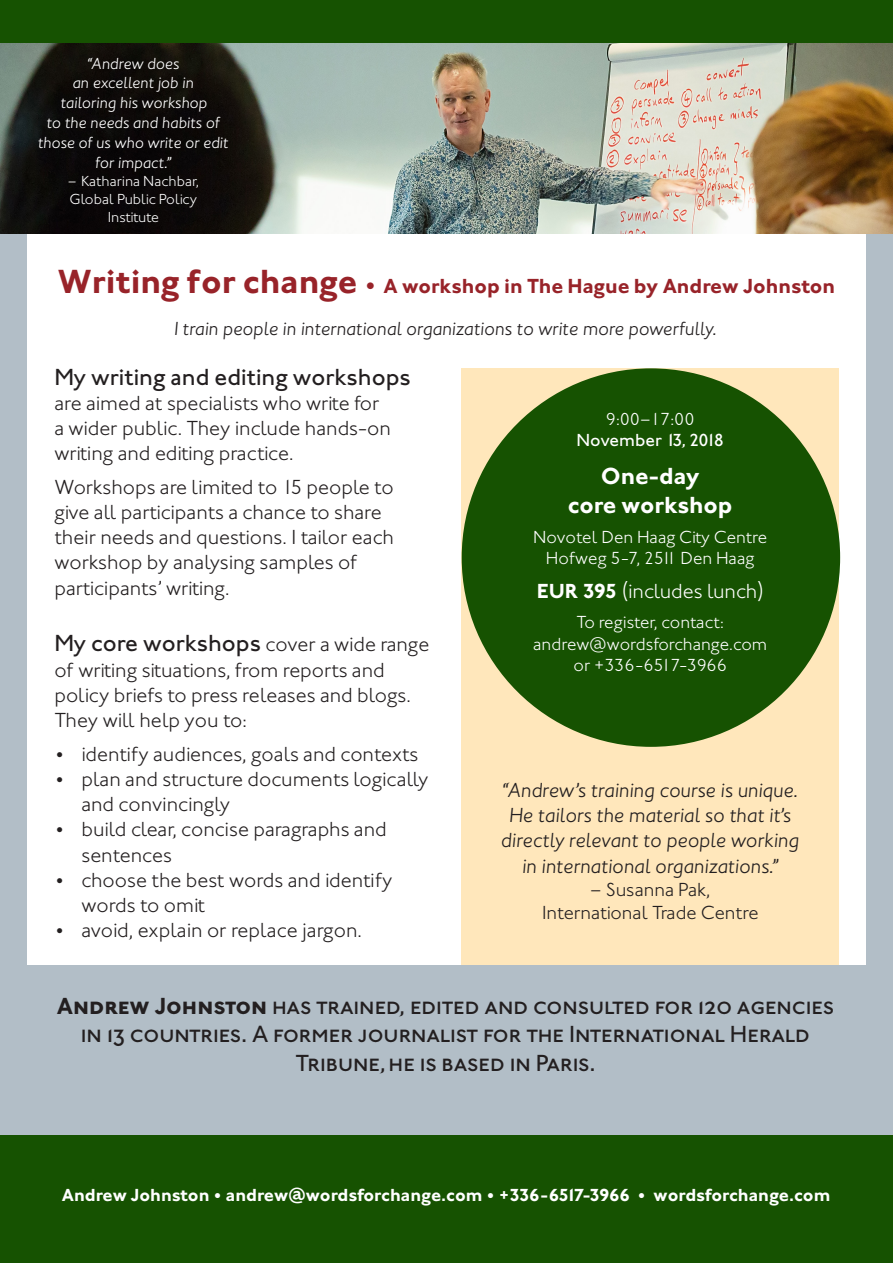
<style>
.page{position:relative;width:893px;height:1263px;background:#fff}
.page>*{position:absolute;margin:0;border:0;box-sizing:border-box;transform-origin:0 0}
.t1{font:500 24px/28.8px "Johnston ITC Std";color:#231f20;text-align:center}
.t2{font:700 24px/28.8px "Johnston ITC Std";letter-spacing:-.005em;color:#fff;text-align:center}
.t3{font:300 21px/25.2px "Johnston ITC Std";color:#231f20}
.t4{font:italic 300 21px/25.2px "Johnston ITC Std";color:#231f20;text-align:center}
.t5{font:700 21px "Johnston ITC Std";color:#982329}
.t6{font:300 21px "Johnston ITC Std";color:#fff}
.t7{font:italic 300 19.5px "Johnston ITC Std";color:#231f20}
.t8{font:300 19.5px/23.4px "Johnston ITC Std";color:#231f20;text-align:center}
.t9{font:300 18px/21.6px "Johnston ITC Std";color:#fff;text-align:center}
.t10{font:700 18px "Johnston ITC Std";letter-spacing:-.02em;color:#fff}
.t11{font:500 18px/21.6px "Johnston ITC Std";color:#fff;text-align:center}
.t12{font:italic 300 16.5px/19.8px "Johnston ITC Std";color:#fff;text-align:center}
.t13{font:300 15px/18px "Johnston ITC Std";color:#fff;text-align:center}
.s1{font-size:34.5px}
.s2{font-size:24px}
.s3{font-weight:300;font-size:21px}
.s4{font-weight:300}
.s5{font-weight:700}
</style>
<div class="page">
<div style="left:0;top:234px;width:26px;height:732px;background:#b2bec7"></div>
<div style="left:867px;top:234px;width:26px;height:732px;background:#b2bec7"></div>
<div style="left:0;top:965px;width:893px;height:170px;background:#b2bec7"></div>
<img style="left:0;top:43px;width:893px;height:191px">
<div style="left:0;top:1135px;width:893px;height:128px;background:#165201"></div>
<div style="left:0;top:0;width:893px;height:43px;background:#165201"></div>
<div style="left:462px;top:368px;width:377px;height:597px;background:#ffe7bb"></div>
<div style="left:462px;top:368px;width:378px;height:379px;background:#165201;border-radius:50%"></div>
<p class="t12" style="left:38px;top:53px;width:192px">“Andrew does<br>an excellent job in<br>tailoring his workshop<br>to the needs and habits of those of us who write or edit for impact.”</p>
<p class="t13" style="left:68px;top:172px;width:132px">– Katharina Nachbar,<br>Global Public Policy<br>Institute</p>
<p class="t5" style="left:58px;top:274px;width:779px"><span class="s1">Writing for change</span> <span class="s2">•</span> A workshop in The Hague by Andrew Johnston</p>
<p class="t7" style="left:174px;top:317px;width:544px">I train people in international organizations to write more powerfully.</p>
<p class="t1" style="left:54px;top:362px;width:358px">My writing and editing workshops</p>
<p class="t3" style="left:54px;top:390px;width:338px">are aimed at specialists who write for a wider public. They include hands-on writing and editing practice.</p>
<p class="t3" style="left:54px;top:474px;width:341px">Workshops are limited to 15 people to give all participants a chance to share their needs and questions. I tailor each workshop by analysing samples of participants’ writing.</p>
<p class="t1" style="left:54px;top:629px;width:376px">My core workshops <span class="s3">cover a wide range</span></p>
<p class="t3" style="left:54px;top:657px;width:358px">of writing situations, from reports and policy briefs to press releases and blogs.<br>They will help you to:</p>
<p class="t3" style="left:54px;top:741px;width:365px">• identify audiences, goals and contexts</p>
<p class="t3" style="left:81px;top:766px;width:349px;text-indent:-27px">• plan and structure documents logically and convincingly</p>
<p class="t3" style="left:81px;top:817px;width:307px;text-indent:-27px">• build clear, concise paragraphs and sentences</p>
<p class="t3" style="left:81px;top:867px;width:313px;text-indent:-27px">• choose the best words and identify words to omit</p>
<p class="t3" style="left:54px;top:917px;width:309px">• avoid, explain or replace jargon.</p>
<p class="t11" style="left:576px;top:408px;width:149px"><span class="s4">9:00–17:00<br></span>November 13, 2018</p>
<p class="t2" style="left:568px;top:461px;width:166px">One-day<br>core workshop</p>
<p class="t9" style="left:533px;top:526px;width:236px">Novotel Den Haag City Centre<br>Hofweg 5-7, 2511 Den Haag</p>
<p class="t6" style="left:537px;top:579px;width:229px"><span class="s5">EUR 395</span> (includes lunch)</p>
<p class="t9" style="left:533px;top:611px;width:236px">To register, contact: andrew@wordsforchange.com or +336-6517-3966</p>
<p class="t4" style="left:501px;top:777px;width:300px">“Andrew’s training course is unique.<br>He tailors the material so that it’s directly relevant to people working in international organizations.”</p>
<p class="t8" style="left:542px;top:878px;width:218px">– Susanna Pak,<br>International Trade Centre</p>
<p class="t1" style="left:57px;top:991px;width:779px"><span class="s5">Andrew Johnston</span> has trained, edited and consulted for 120 agencies in 13 countries. A former journalist for the International Herald<br>Tribune, he is based in Paris.</p>
<p class="t10" style="left:62px;top:1184px;width:770px">Andrew Johnston • andrew@wordsforchange.com • +336-6517-3966 • wordsforchange.com</p>
</div>
